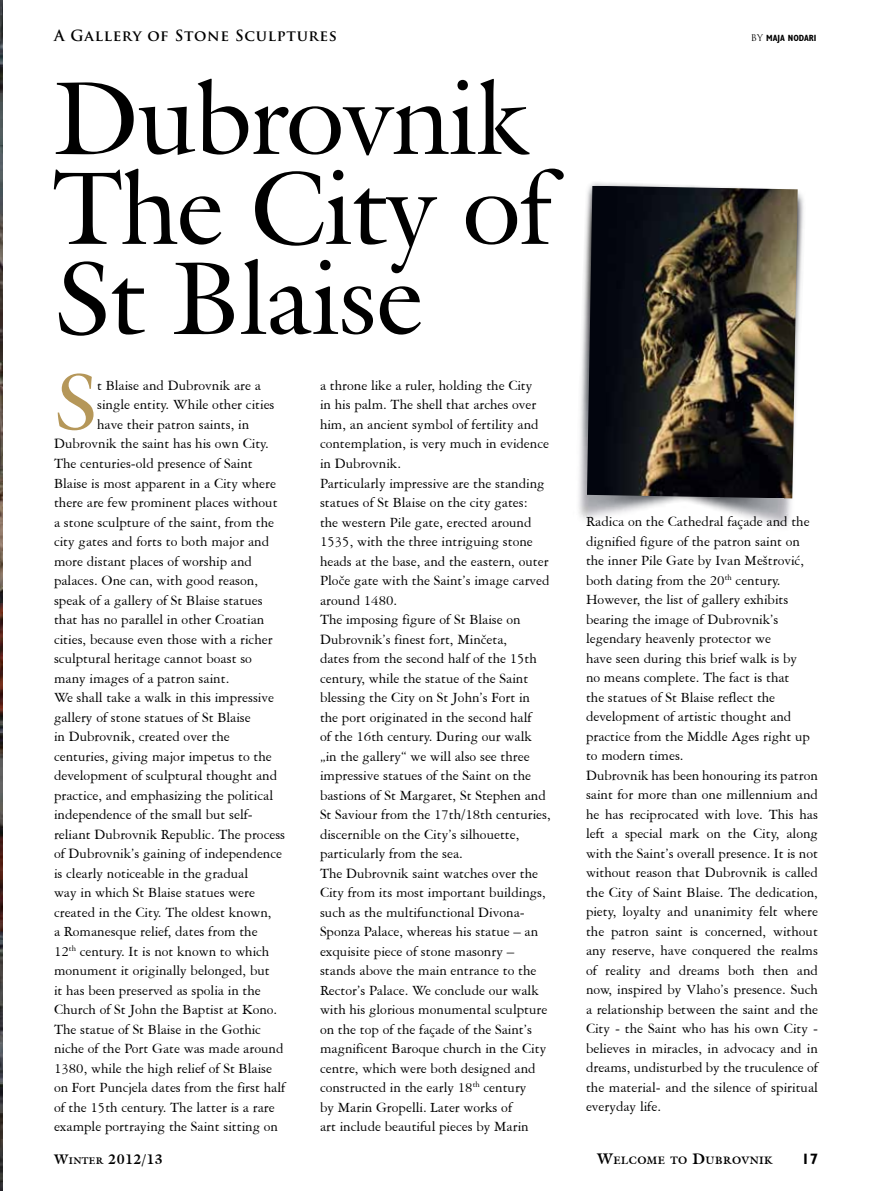
<style>
.page{position:relative;width:872px;height:1191px;background:#fff}
.page>*{position:absolute;margin:0;border:0;box-sizing:border-box;transform-origin:0 0}
.t1{font:102px/90px "Galliard IT Cby BT";color:#000}
.t2{font:78px "Galliard IT Cby BT";color:#b59759}
.t3{font:15px/19.5px "American Garamond BT";color:#000}
.t4{font:700 15px "Trajan Pro";letter-spacing:.05em;color:#000}
.t5{font:700 15px "Gill Sans";color:#000}
.t6{font:700 13.5px "Galliard IT Cby BT";letter-spacing:.025em;color:#000}
.t7{font:700 10.5px "Galliard IT Cby BT";letter-spacing:.035em;color:#000}
.t8{font:700 condensed 9px "Gill Sans MT Pro";color:#000}
.s1{font-family:"Trajan Pro";font-weight:400;font-stretch:normal}
.s2{font-size:9.45px}
.s3{font-size:15px}
</style>
<div class="page">
<img style="left:0;top:0;width:2px;height:1191px">
<img style="left:578px;top:182px;width:226px;height:345px">
<img style="left:587px;top:186px;width:210px;height:312px">
<p class="t4" style="left:54px;top:26px;width:284px">A Gallery of Stone Sculptures</p>
<p class="t8" style="left:751px;top:33px;width:67px"><span class="s1">BY</span> MAJA NODARI</p>
<h1 class="t1" style="left:54px;top:73px;width:499px">Dubrovnik<br>The City of<br>St Blaise</h1>
<h2 class="t2" style="left:54px;top:351px;width:45px">S</h2>
<p class="t3" style="left:97px;top:375px;width:165px">t Blaise and Dubrovnik are a</p>
<p class="t3" style="left:97px;top:395px;width:179px">single entity. While other cities</p>
<p class="t3" style="left:97px;top:414px;width:154px">have their patron saints, in</p>
<p class="t3" style="left:54px;top:434px;width:216px">Dubrovnik the saint has his own City.</p>
<p class="t3" style="left:54px;top:453px;width:200px">The centuries-old presence of Saint</p>
<p class="t3" style="left:54px;top:473px;width:223px">Blaise is most apparent in a City where</p>
<p class="t3" style="left:54px;top:492px;width:225px">there are few prominent places without</p>
<p class="t3" style="left:54px;top:512px;width:222px">a stone sculpture of the saint, from the</p>
<p class="t3" style="left:54px;top:531px;width:216px">city gates and forts to both major and</p>
<p class="t3" style="left:54px;top:551px;width:199px">more distant places of worship and</p>
<p class="t3" style="left:54px;top:570px;width:205px">palaces. One can, with good reason,</p>
<p class="t3" style="left:54px;top:590px;width:210px">speak of a gallery of St Blaise statues</p>
<p class="t3" style="left:54px;top:609px;width:212px">that has no parallel in other Croatian</p>
<p class="t3" style="left:54px;top:629px;width:220px">cities, because even those with a richer</p>
<p class="t3" style="left:54px;top:648px;width:199px">sculptural heritage cannot boast so</p>
<p class="t3" style="left:54px;top:668px;width:177px">many images of a patron saint.</p>
<p class="t3" style="left:54px;top:687px;width:221px">We shall take a walk in this impressive</p>
<p class="t3" style="left:54px;top:707px;width:198px">gallery of stone statues of St Blaise</p>
<p class="t3" style="left:54px;top:726px;width:177px">in Dubrovnik, created over the</p>
<p class="t3" style="left:54px;top:746px;width:219px">centuries, giving major impetus to the</p>
<p class="t3" style="left:54px;top:765px;width:225px">development of sculptural thought and</p>
<p class="t3" style="left:54px;top:785px;width:221px">practice, and emphasizing the political</p>
<p class="t3" style="left:54px;top:804px;width:200px">independence of the small but self-</p>
<p class="t3" style="left:54px;top:824px;width:233px">reliant Dubrovnik Republic. The process</p>
<p class="t3" style="left:54px;top:843px;width:230px">of Dubrovnik’s gaining of independence</p>
<p class="t3" style="left:54px;top:863px;width:196px">is clearly noticeable in the gradual</p>
<p class="t3" style="left:54px;top:882px;width:202px">way in which St Blaise statues were</p>
<p class="t3" style="left:54px;top:902px;width:219px">created in the City. The oldest known,</p>
<p class="t3" style="left:54px;top:921px;width:205px">a Romanesque relief, dates from the</p>
<p class="t3" style="left:54px;top:941px;width:217px">12<sup>th</sup> century. It is not known to which</p>
<p class="t3" style="left:54px;top:960px;width:217px">monument it originally belonged, but</p>
<p class="t3" style="left:54px;top:980px;width:208px">it has been preserved as spolia in the</p>
<p class="t3" style="left:54px;top:999px;width:225px">Church of St John the Baptist at Kono.</p>
<p class="t3" style="left:54px;top:1019px;width:208px">The statue of St Blaise in the Gothic</p>
<p class="t3" style="left:54px;top:1038px;width:231px">niche of the Port Gate was made around</p>
<p class="t3" style="left:54px;top:1058px;width:219px">1380, while the high relief of St Blaise</p>
<p class="t3" style="left:54px;top:1077px;width:233px">on Fort Puncjela dates from the first half</p>
<p class="t3" style="left:54px;top:1097px;width:222px">of the 15th century. The latter is a rare</p>
<p class="t3" style="left:54px;top:1116px;width:226px">example portraying the Saint sitting on</p>
<p class="t3" style="left:320px;top:375px;width:232px">a throne like a ruler, holding the City<br>in his palm. The shell that arches over him, an ancient symbol of fertility and contemplation, is very much in evidence in Dubrovnik.<br>Particularly impressive are the standing statues of St Blaise on the city gates:<br>the western Pile gate, erected around 1535, with the three intriguing stone heads at the base, and the eastern, outer Ploče gate with the Saint’s image carved around 1480.<br>The imposing figure of St Blaise on Dubrovnik’s finest fort, Minčeta,<br>dates from the second half of the 15th century, while the statue of the Saint blessing the City on St John’s Fort in the port originated in the second half<br>of the 16th century. During our walk „in the gallery“ we will also see three impressive statues of the Saint on the bastions of St Margaret, St Stephen and St Saviour from the 17th/18th centuries, discernible on the City’s silhouette, particularly from the sea.<br>The Dubrovnik saint watches over the City from its most important buildings, such as the multifunctional Divona-Sponza Palace, whereas his statue – an exquisite piece of stone masonry – stands above the main entrance to the Rector’s Palace. We conclude our walk with his glorious monumental sculpture on the top of the façade of the Saint’s magnificent Baroque church in the City centre, which were both designed and constructed in the early 18<sup>th</sup> century<br>by Marin Gropelli. Later works of<br>art include beautiful pieces by Marin</p>
<p class="t3" style="left:586px;top:511px;width:233px">Radica on the Cathedral façade and the dignified figure of the patron saint on the inner Pile Gate by Ivan Meštrović, both dating from the 20<sup>th</sup> century.<br>However, the list of gallery exhibits bearing the image of Dubrovnik’s legendary heavenly protector we<br>have seen during this brief walk is by<br>no means complete. The fact is that<br>the statues of St Blaise reflect the development of artistic thought and practice from the Middle Ages right up to modern times.<br>Dubrovnik has been honouring its patron saint for more than one millennium and he has reciprocated with love. This has left a special mark on the City, along with the Saint’s overall presence. It is not without reason that Dubrovnik is called the City of Saint Blaise. The dedication, piety, loyalty and unanimity felt where the patron saint is concerned, without any reserve, have conquered the realms of reality and dreams both then and now, inspired by Vlaho’s presence. Such a relationship between the saint and the City - the Saint who has his own City - believes in miracles, in advocacy and in dreams, undisturbed by the truculence of the material- and the silence of spiritual everyday life.</p>
<p class="t6" style="left:54px;top:1150px;width:110px">W<span class="s2">INTER</span> 2012/13</p>
<p class="t7" style="left:597px;top:1153px;width:177px"><span class="s3">W</span>ELCOME TO <span class="s3">D</span>UBROVNIK</p>
<p class="t5" style="left:801px;top:1149px;width:18px">17</p>
</div>
